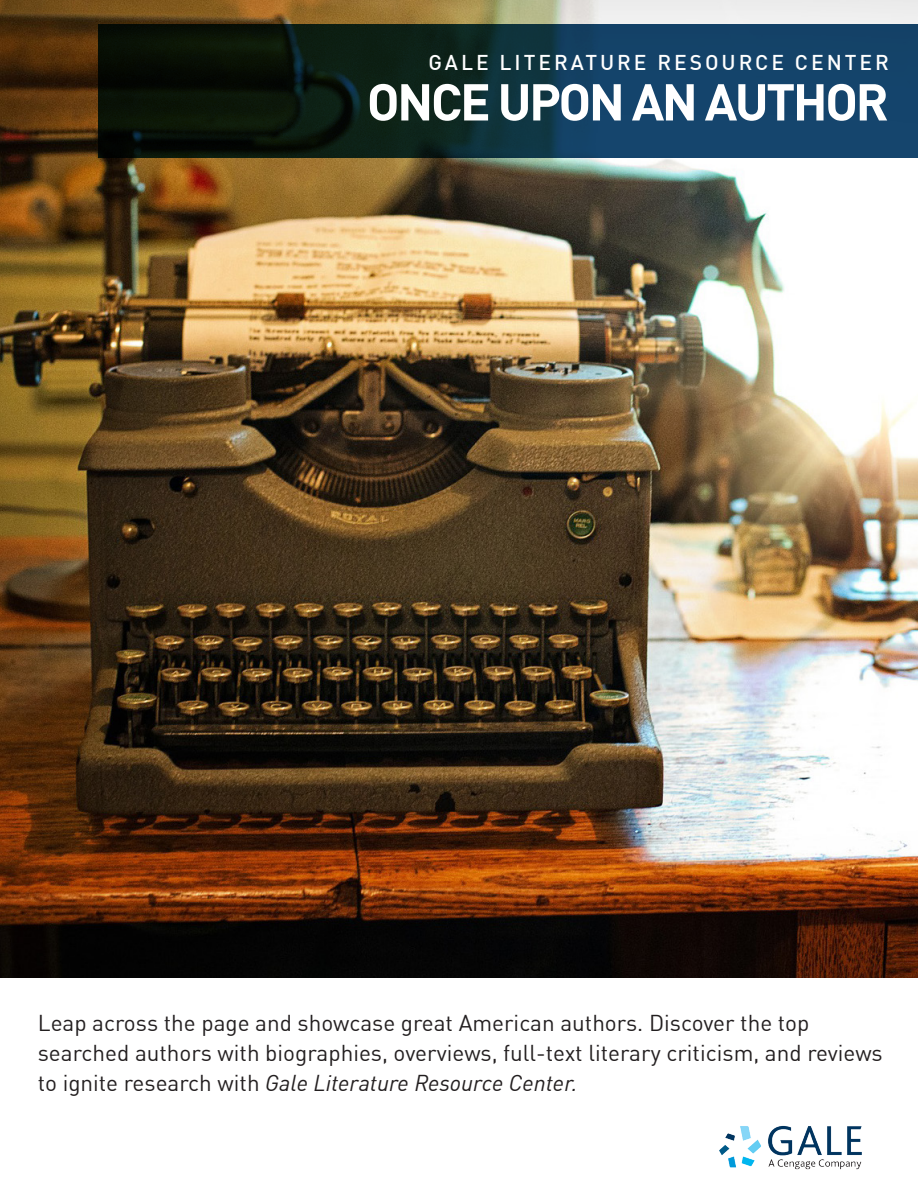
<style>
.page{position:relative;width:918px;height:1188px;background:#fff}
.page>*{position:absolute;margin:0;border:0;box-sizing:border-box;transform-origin:0 0}
.t1{font:700 51px "DIN Offc";letter-spacing:-.05em;color:#fff}
.Paragraph_Style_1{font:22.5px/30px "DIN Offc";color:#231f20}
.t2{font:500 21px "DIN Offc";letter-spacing:.14em;color:#fff}
.s1{font-style:italic}
</style>
<div class="page">
<img style="left:0;top:0;width:918px;height:977px">
<svg style="left:98px;top:24px;width:820px;height:134px;background:#0f2d3b"></svg>
<img style="left:720px;top:1125px;width:142px;height:45px">
<p class="t2" style="left:429px;top:49px;width:462px">GALE LITERATURE RESOURCE CENTER</p>
<p class="t1" style="left:367px;top:68px;width:524px">ONCE UPON AN AUTHOR</p>
<p class="Paragraph_Style_1" style="left:38px;top:1008px;width:846px">Leap across the page and showcase great American authors. Discover the top searched authors with biographies, overviews, full-text literary criticism, and reviews to ignite research with <span class="s1">Gale Literature Resource Center.</span></p>
</div>
